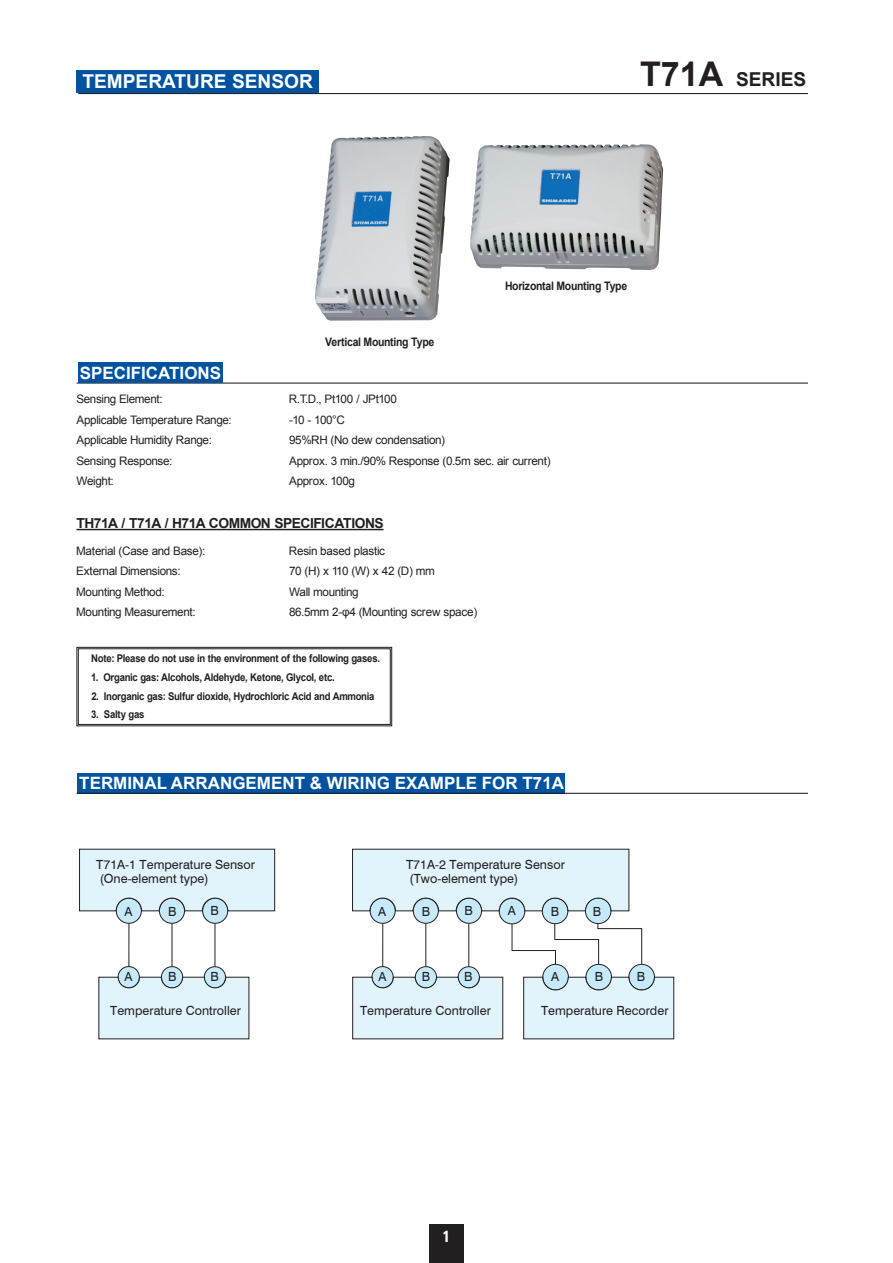
<style>
.page{position:relative;width:893px;height:1263px;background:#fff}
.page>*{position:absolute;margin:0;border:0;box-sizing:border-box;transform-origin:0 0}
.t1{font:700 19.2px "Arial";color:#fff}
.t2{font:700 19.2px "Arial";color:#231f20}
.t3{font:700 16.95px "Arial";color:#fff}
.t4{font:700 condensed 15.9px "Zurich BT";color:#fff}
.t5{font:700 13.8px "Arial";letter-spacing:-.035em;color:#231f20}
.t6{font:12.6px/14.4px "Swiss 721 BT";color:#231f20}
.t7{font:11.7px "Arial";letter-spacing:-.03em;color:#231f20}
.t8{font:700 11.7px "Arial";letter-spacing:-.03em;color:#231f20;scale:.9 1}
.t9{font:700 10.65px "Arial";letter-spacing:-.03em;color:#231f20;scale:.9 1}
.s1{font-size:34.05px}
</style>
<div class="page">
<hr style="left:78px;top:93px;width:730px;height:1px;background:#231f20">
<div style="left:429px;top:1225px;width:34px;height:38px;background:#231f20"></div>
<div style="left:77px;top:70px;width:242px;height:23px;background:#0153a0"></div>
<img style="left:315px;top:136px;width:324px;height:185px">
<hr style="left:77px;top:382px;width:731px;height:2px;background:#231f20">
<hr style="left:77px;top:529px;width:307px;height:1px;background:#231f20">
<div style="left:78px;top:362px;width:145px;height:21px;background:#0153a0"></div>
<svg style="left:76px;top:647px;width:316px;height:79px"></svg>
<div style="left:78px;top:648px;width:313px;height:77px;border:1px solid #231f20"></div>
<div style="left:78px;top:773px;width:487px;height:20px;background:#0153a0"></div>
<hr style="left:128px;top:923px;width:1px;height:43px;background:#231f20">
<hr style="left:172px;top:923px;width:1px;height:43px;background:#231f20">
<hr style="left:215px;top:923px;width:1px;height:43px;background:#231f20">
<div style="left:118px;top:967px;width:21px;height:21px;background:#c6eafa;border-radius:50%"></div>
<div style="left:118px;top:966px;width:22px;height:22px;border:1px solid #231f20;border-radius:50%"></div>
<div style="left:161px;top:967px;width:22px;height:21px;background:#c6eafa;border-radius:50%"></div>
<div style="left:161px;top:966px;width:22px;height:22px;border:1px solid #231f20;border-radius:50%"></div>
<div style="left:204px;top:967px;width:21px;height:21px;background:#c6eafa;border-radius:50%"></div>
<div style="left:204px;top:966px;width:22px;height:22px;border:1px solid #231f20;border-radius:50%"></div>
<svg style="left:98px;top:976px;width:152px;height:63px;background:#d6e9f1"></svg>
<div style="left:116px;top:898px;width:25px;height:25px;background:#c6eafa;border-radius:50%"></div>
<div style="left:116px;top:898px;width:26px;height:26px;border:1px solid #231f20;border-radius:50%"></div>
<div style="left:159px;top:898px;width:26px;height:25px;background:#c6eafa;border-radius:50%"></div>
<div style="left:159px;top:898px;width:26px;height:26px;border:1px solid #231f20;border-radius:50%"></div>
<div style="left:202px;top:899px;width:25px;height:25px;background:#c6eafa;border-radius:50%"></div>
<div style="left:202px;top:898px;width:26px;height:26px;border:1px solid #231f20;border-radius:50%"></div>
<svg style="left:79px;top:848px;width:196px;height:63px;background:#d7eaf2"></svg>
<svg style="left:382px;top:922px;width:261px;height:45px"></svg>
<div style="left:372px;top:967px;width:21px;height:21px;background:#c6eafa;border-radius:50%"></div>
<div style="left:371px;top:966px;width:23px;height:22px;border:1px solid #231f20;border-radius:50%"></div>
<div style="left:415px;top:967px;width:22px;height:21px;background:#c6eafa;border-radius:50%"></div>
<div style="left:415px;top:966px;width:22px;height:22px;border:1px solid #231f20;border-radius:50%"></div>
<div style="left:458px;top:967px;width:21px;height:21px;background:#c6eafa;border-radius:50%"></div>
<div style="left:458px;top:966px;width:22px;height:22px;border:1px solid #231f20;border-radius:50%"></div>
<svg style="left:352px;top:976px;width:151px;height:63px;background:#d7eaf2"></svg>
<div style="left:370px;top:898px;width:25px;height:25px;background:#c6eafa;border-radius:50%"></div>
<div style="left:370px;top:898px;width:26px;height:26px;border:1px solid #231f20;border-radius:50%"></div>
<div style="left:413px;top:898px;width:25px;height:25px;background:#c6eafa;border-radius:50%"></div>
<div style="left:413px;top:898px;width:26px;height:26px;border:1px solid #231f20;border-radius:50%"></div>
<div style="left:456px;top:899px;width:25px;height:25px;background:#c6eafa;border-radius:50%"></div>
<div style="left:456px;top:898px;width:26px;height:26px;border:1px solid #231f20;border-radius:50%"></div>
<div style="left:499px;top:898px;width:26px;height:26px;background:#c6eafa;border-radius:50%"></div>
<div style="left:499px;top:898px;width:26px;height:26px;border:1px solid #231f20;border-radius:50%"></div>
<div style="left:542px;top:898px;width:26px;height:26px;background:#c6eafa;border-radius:50%"></div>
<div style="left:542px;top:898px;width:26px;height:26px;border:1px solid #231f20;border-radius:50%"></div>
<div style="left:585px;top:898px;width:26px;height:25px;background:#c6eafa;border-radius:50%"></div>
<div style="left:585px;top:897px;width:26px;height:27px;border:1px solid #231f20;border-radius:50%"></div>
<div style="left:629px;top:964px;width:25px;height:26px;background:#c6eafa;border-radius:50%"></div>
<div style="left:628px;top:964px;width:27px;height:26px;border:1px solid #231f20;border-radius:50%"></div>
<div style="left:586px;top:964px;width:25px;height:26px;background:#c6eafa;border-radius:50%"></div>
<div style="left:585px;top:964px;width:27px;height:26px;border:1px solid #231f20;border-radius:50%"></div>
<div style="left:543px;top:964px;width:25px;height:26px;background:#c6eafa;border-radius:50%"></div>
<div style="left:542px;top:964px;width:27px;height:26px;border:1px solid #231f20;border-radius:50%"></div>
<svg style="left:352px;top:848px;width:278px;height:63px;background:#d6e9f1"></svg>
<svg style="left:523px;top:976px;width:151px;height:63px;background:#d6e9f2"></svg>
<hr style="left:77px;top:793px;width:731px;height:1px;background:#231f20">
<h1 class="t1" style="left:82px;top:69px;width:232px">TEMPERATURE SENSOR</h1>
<h1 class="t2" style="left:640px;top:67px;width:168px"><span class="s1">T71A</span> SERIES</h1>
<p class="t8" style="left:325px;top:334px;width:123px">Vertical Mounting Type</p>
<p class="t8" style="left:505px;top:278px;width:137px">Horizontal Mounting Type</p>
<h2 class="t3" style="left:80px;top:361px;width:143px">SPECIFICATIONS</h2>
<p class="t7" style="left:76px;top:392px;width:88px">Sensing Element:</p>
<p class="t7" style="left:289px;top:392px;width:110px">R.T.D., Pt100 / JPt100</p>
<p class="t7" style="left:77px;top:412px;width:157px">Applicable Temperature Range:</p>
<p class="t7" style="left:289px;top:412px;width:57px">-10 - 100°C</p>
<p class="t7" style="left:77px;top:433px;width:137px">Applicable Humidity Range:</p>
<p class="t7" style="left:289px;top:433px;width:158px">95%RH (No dew condensation)</p>
<p class="t7" style="left:76px;top:453px;width:98px">Sensing Response:</p>
<p class="t7" style="left:289px;top:453px;width:263px">Approx. 3 min./90% Response (0.5m sec. air current)</p>
<p class="t7" style="left:76px;top:474px;width:39px">Weight:</p>
<p class="t7" style="left:289px;top:474px;width:67px">Approx. 100g</p>
<p class="t5" style="left:76px;top:514px;width:309px">TH71A / T71A / H71A COMMON SPECIFICATIONS</p>
<p class="t7" style="left:76px;top:543px;width:131px">Material (Case and Base):</p>
<p class="t7" style="left:289px;top:543px;width:98px">Resin based plastic</p>
<p class="t7" style="left:76px;top:563px;width:106px">External Dimensions:</p>
<p class="t7" style="left:289px;top:563px;width:147px">70 (H) x 110 (W) x 42 (D) mm</p>
<p class="t7" style="left:76px;top:584px;width:90px">Mounting Method:</p>
<p class="t7" style="left:289px;top:584px;width:71px">Wall mounting</p>
<p class="t7" style="left:76px;top:604px;width:121px">Mounting Measurement:</p>
<p class="t7" style="left:289px;top:604px;width:190px">86.5mm 2-φ4 (Mounting screw space)</p>
<p class="t9" style="left:91px;top:652px;width:322px">Note: Please do not use in the environment of the following gases.</p>
<p class="t9" style="left:91px;top:670px;width:272px">1. Organic gas: Alcohols, Aldehyde, Ketone, Glycol, etc.</p>
<p class="t9" style="left:91px;top:689px;width:316px">2. Inorganic gas: Sulfur dioxide, Hydrochloric Acid and Ammonia</p>
<p class="t9" style="left:91px;top:707px;width:61px">3. Salty gas</p>
<h2 class="t3" style="left:79px;top:772px;width:486px">TERMINAL ARRANGEMENT &amp; WIRING EXAMPLE FOR T71A</h2>
<p class="t6" style="left:96px;top:857px;width:160px">T71A-1 Temperature Sensor (One-element type)</p>
<p class="t6" style="left:124px;top:904px;width:10px">A</p>
<p class="t6" style="left:168px;top:904px;width:10px">B</p>
<p class="t6" style="left:211px;top:903px;width:10px">B</p>
<p class="t6" style="left:406px;top:857px;width:160px">T71A-2 Temperature Sensor (Two-element type)</p>
<p class="t6" style="left:378px;top:904px;width:10px">A</p>
<p class="t6" style="left:422px;top:904px;width:10px">B</p>
<p class="t6" style="left:464px;top:903px;width:10px">B</p>
<p class="t6" style="left:508px;top:903px;width:10px">A</p>
<p class="t6" style="left:551px;top:904px;width:10px">B</p>
<p class="t6" style="left:593px;top:904px;width:10px">B</p>
<p class="t6" style="left:125px;top:969px;width:10px">A</p>
<p class="t6" style="left:168px;top:969px;width:10px">B</p>
<p class="t6" style="left:210px;top:969px;width:10px">B</p>
<p class="t6" style="left:110px;top:1003px;width:132px">Temperature Controller</p>
<p class="t6" style="left:378px;top:969px;width:10px">A</p>
<p class="t6" style="left:422px;top:969px;width:10px">B</p>
<p class="t6" style="left:464px;top:969px;width:10px">B</p>
<p class="t6" style="left:551px;top:969px;width:10px">A</p>
<p class="t6" style="left:595px;top:969px;width:10px">B</p>
<p class="t6" style="left:637px;top:969px;width:10px">B</p>
<p class="t6" style="left:360px;top:1003px;width:132px">Temperature Controller</p>
<p class="t6" style="left:541px;top:1003px;width:129px">Temperature Recorder</p>
<h3 class="t4" style="left:443px;top:1227px;width:9px">1</h3>
</div>
